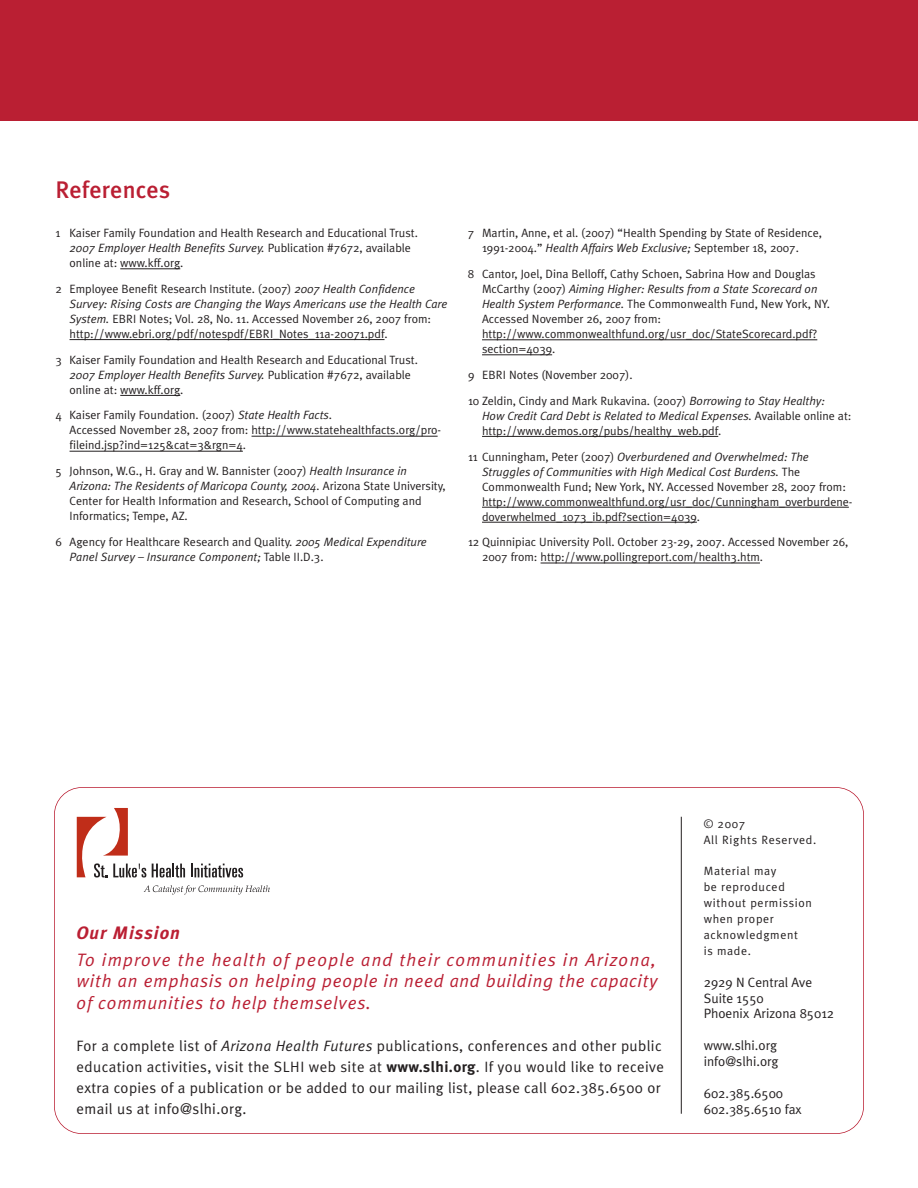
<style>
.page{position:relative;width:918px;height:1188px;background:#fff}
.page>*{position:absolute;margin:0;border:0;box-sizing:border-box;transform-origin:0 0}
.t1{font:500 24px "Meta Plus";letter-spacing:.01em;color:#ba1f33}
.t2{font:italic 18px/21.6px "Meta Plus Normal";letter-spacing:.04em;color:#ba1f33;text-align:justify}
.t3{font:italic 700 18px "Meta Plus";letter-spacing:.055em;color:#ba1f33}
.t4{font:15px/21px "Meta Plus Normal";letter-spacing:.025em;color:#231f20}
.t5{font:13.5px/15.9px "Meta Plus Normal";color:#231f20}
.t6{font:12px/15px "Meta Plus Normal";color:#231f20}
.t7{font:italic 12px/15px "Meta Plus Normal";color:#231f20}
.t8{font:12px/15.9px "Meta Plus Normal";letter-spacing:.055em;color:#231f20}
.s1{font-style:italic}
.s2{font-style:normal}
.s3{font-family:"Meta Plus";font-weight:700}
</style>
<div class="page">
<div style="left:0;top:0;width:918px;height:122px;background:#ba1f33"></div>
<svg style="left:144px;top:885px;width:126px;height:10px"></svg>
<svg style="left:76px;top:808px;width:70px;height:69px"></svg>
<svg style="left:152px;top:864px;width:33px;height:13px"></svg>
<svg style="left:191px;top:864px;width:52px;height:13px"></svg>
<div style="left:54px;top:787px;width:810px;height:347px;border:2px solid #ba1f33;border-radius:28px"></div>
<hr style="left:681px;top:817px;width:1px;height:297px;background:#231f20">
<hr style="left:120px;top:269px;width:60px;height:1px;background:#231f20">
<hr style="left:70px;top:339px;width:315px;height:1px;background:#231f20">
<hr style="left:120px;top:395px;width:60px;height:1px;background:#231f20">
<hr style="left:252px;top:436px;width:186px;height:1px;background:#231f20">
<hr style="left:70px;top:451px;width:173px;height:1px;background:#231f20">
<hr style="left:482px;top:340px;width:335px;height:1px;background:#231f20">
<hr style="left:482px;top:355px;width:70px;height:1px;background:#231f20">
<hr style="left:482px;top:436px;width:236px;height:1px;background:#231f20">
<hr style="left:482px;top:507px;width:367px;height:1px;background:#231f20">
<hr style="left:482px;top:522px;width:215px;height:1px;background:#231f20">
<hr style="left:541px;top:563px;width:219px;height:1px;background:#231f20">
<h1 class="t1" style="left:56px;top:176px;width:116px">References</h1>
<p class="t6" style="left:70px;top:225px;width:350px;text-indent:-14px">1 Kaiser Family Foundation and Health Research and Educational Trust.<br><span class="s1">2007 Employer Health Benefits Survey.</span> Publication #7672, available online at: www.kff.org.</p>
<p class="t6" style="left:70px;top:281px;width:379px;text-indent:-14px">2 Employee Benefit Research Institute. (2007) <span class="s1">2007 Health Confidence Survey: Rising Costs are Changing the Ways Americans use the Health Care System.</span> EBRI Notes; Vol. 28, No. 11. Accessed November 26, 2007 from: http://www.ebri.org/pdf/notespdf/EBRI_Notes_11a-20071.pdf.</p>
<p class="t6" style="left:70px;top:352px;width:350px;text-indent:-14px">3 Kaiser Family Foundation and Health Research and Educational Trust.<br><span class="s1">2007 Employer Health Benefits Survey.</span> Publication #7672, available online at: www.kff.org.</p>
<p class="t6" style="left:70px;top:408px;width:373px;text-indent:-14px">4 Kaiser Family Foundation. (2007) <span class="s1">State Health Facts</span>.<br>Accessed November 28, 2007 from: http://www.statehealthfacts.org/pro&shy;fileind.jsp?ind=125&amp;cat=3&amp;rgn=4.</p>
<p class="t6" style="left:70px;top:464px;width:378px;text-indent:-14px">5 Johnson, W.G., H. Gray and W. Bannister (2007) <span class="s1">Health Insurance in Arizona: The Residents of Maricopa County, 2004.</span> Arizona State University, Center for Health Information and Research, School of Computing and Informatics; Tempe, AZ.</p>
<p class="t7" style="left:70px;top:534px;width:359px;text-indent:-14px"><span class="s2">6 Agency for Healthcare Research and Quality.</span> 2005 Medical Expenditure<br>Panel Survey – Insurance Component; <span class="s2">Table II.D.3.</span></p>
<p class="t6" style="left:482px;top:226px;width:342px;text-indent:-14px">7 Martin, Anne, et al. (2007) “Health Spending by State of Residence,<br>1991-2004.” <span class="s1">Health Affairs Web Exclusive;</span> September 18, 2007.</p>
<p class="t6" style="left:482px;top:266px;width:350px;text-indent:-14px">8 Cantor, Joel, Dina Belloff, Cathy Schoen, Sabrina How and Douglas McCarthy (2007) <span class="s1">Aiming Higher: Results from a State Scorecard on Health System Performance.</span> The Commonwealth Fund, New York, NY.<br>Accessed November 26, 2007 from: http://www.commonwealthfund.org/usr_doc/StateScorecard.pdf? section=4039.</p>
<p class="t6" style="left:468px;top:362px;width:359px;line-height:25.8px">9 EBRI Notes (November 2007).<br>10 Zeldin, Cindy and Mark Rukavina. (2007) <span class="s1">Borrowing to Stay Healthy:</span></p>
<p class="t6" style="left:482px;top:408px;width:371px"><span class="s1">How Credit Card Debt is Related to Medical Expenses.</span> Available online at: http://www.demos.org/pubs/healthy_web.pdf.</p>
<p class="t6" style="left:482px;top:449px;width:372px;text-indent:-14px">11 Cunningham, Peter (2007) <span class="s1">Overburdened and Overwhelmed: The Struggles of Communities with High Medical Cost Burdens.</span> The Commonwealth Fund; New York, NY. Accessed November 28, 2007 from: http://www.commonwealthfund.org/usr_doc/Cunningham_overburdene&shy;doverwhelmed_1073_ib.pdf?section=4039.</p>
<p class="t6" style="left:482px;top:535px;width:368px;text-indent:-14px">12 Quinnipiac University Poll. October 23-29, 2007. Accessed November 26,<br>2007 from: http://www.pollingreport.com/health3.htm.</p>
<h2 class="t3" style="left:76px;top:922px;width:105px">Our Mission</h2>
<h2 class="t2" style="left:76px;top:949px;width:583px">To improve the health of people and their communities in Arizona, with an emphasis on helping people in need and building the capacity of communities to help themselves.</h2>
<p class="t4" style="left:76px;top:1035px;width:589px">For a complete list of <span class="s1">Arizona Health Futures</span> publications, conferences and other public education activities, visit the SLHI web site at <span class="s3">www.slhi.org</span>. If you would like to receive extra copies of a publication or be added to our mailing list, please call 602.385.6500 or email us at info@slhi.org.</p>
<p class="t8" style="left:704px;top:816px;width:114px">© 2007<br>All Rights Reserved.</p>
<p class="t8" style="left:704px;top:863px;width:110px">Material may<br>be reproduced without permission when proper acknowledgment<br>is made.</p>
<p class="t5" style="left:704px;top:974px;width:132px">2929 N Central Ave<br>Suite 1550<br>Phoenix Arizona 85012</p>
<p class="t5" style="left:704px;top:1038px;width:76px">www.slhi.org info@slhi.org</p>
<p class="t5" style="left:704px;top:1085px;width:99px">602.385.6500<br>602.385.6510 fax</p>
</div>
